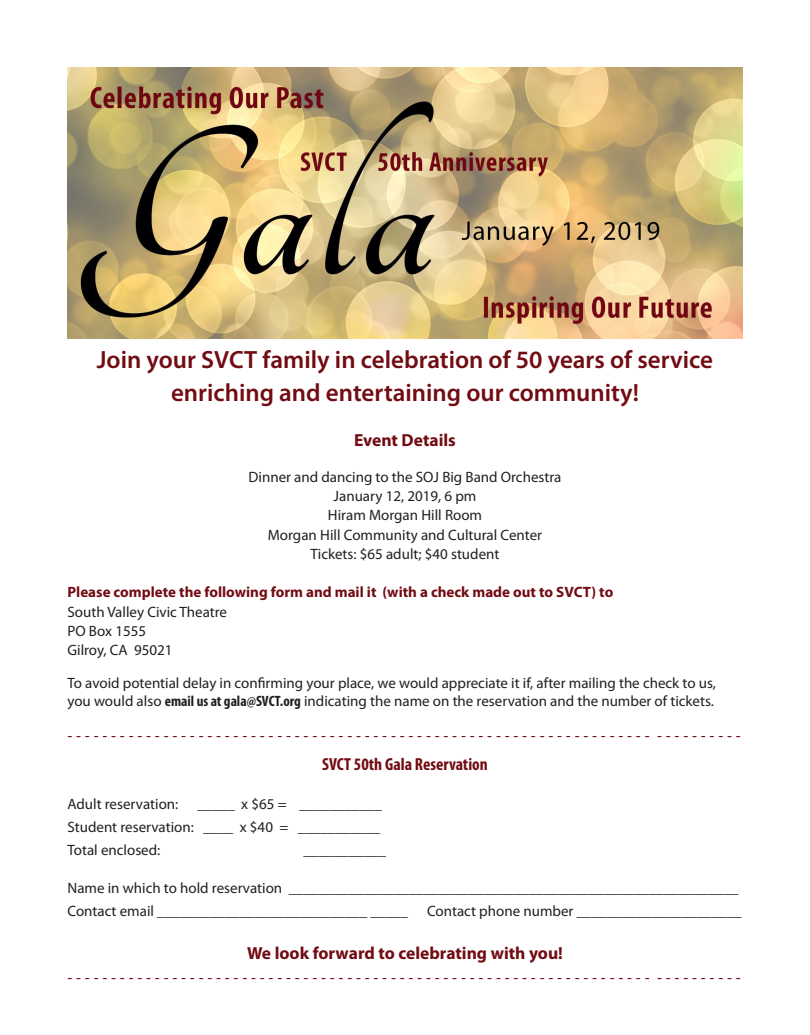
<style>
.page{position:relative;width:810px;height:1035px;background:#fff}
.page>*{position:absolute;margin:0;border:0;box-sizing:border-box;transform-origin:0 0}
.t1{font:600 25px "Myriad Pro";color:#710c12}
.t2{font:700 17.5px "Myriad Pro";color:#710c12}
.t3{font:700 condensed 17.5px "Myriad Pro";color:#710c12}
.t4{font:15px/18px "Myriad Pro";color:#231f20}
.t5{font:15px "Times New Roman";color:#710c12}
.t6{font:700 15px "Myriad Pro";color:#710c12}
.s1{font-weight:700;font-stretch:condensed}
</style>
<div class="page">
<img style="left:68px;top:68px;width:674px;height:270px">
<p class="t1" style="left:97px;top:344px;width:618px">Join your SVCT family in celebration of 50 years of service</p>
<p class="t1" style="left:171px;top:376px;width:469px">enriching and entertaining our community!</p>
<p class="t2" style="left:354px;top:429px;width:103px">Event Details</p>
<p class="t4" style="left:249px;top:468px;width:314px">Dinner and dancing to the SOJ Big Band Orchestra</p>
<p class="t4" style="left:334px;top:487px;width:144px">January 12, 2019, 6 pm</p>
<p class="t4" style="left:328px;top:506px;width:156px">Hiram Morgan Hill Room</p>
<p class="t4" style="left:268px;top:525px;width:276px">Morgan Hill Community and Cultural Center</p>
<p class="t4" style="left:311px;top:545px;width:190px">Tickets: $65 adult; $40 student</p>
<p class="t6" style="left:68px;top:583px;width:547px">Please complete the following form and mail it (with a check made out to SVCT) to</p>
<p class="t4" style="left:68px;top:602px;width:161px">South Valley Civic Theatre</p>
<p class="t4" style="left:68px;top:622px;width:80px">PO Box 1555</p>
<p class="t4" style="left:68px;top:641px;width:107px">Gilroy, CA 95021</p>
<p class="t4" style="left:68px;top:673px;width:650px">To avoid potential delay in confirming your place, we would appreciate it if, after mailing the check to us, you would also <span class="s1">email us at gala@SVCT.org</span> indicating the name on the reservation and the number of tickets.</p>
<p class="t5" style="left:68px;top:724px;width:675px">- - - - - - - - - - - - - - - - - - - - - - - - - - - - - - - - - - - - - - - - - - - - - - - - - - - - - - - - - - - - - - - - - - - - - - - - - - - - -</p>
<p class="t3" style="left:322px;top:753px;width:167px">SVCT 50th Gala Reservation</p>
<p class="t4" style="left:68px;top:794px;width:112px">Adult reservation:</p>
<p class="t4" style="left:197px;top:794px;width:186px">_____ x $65 = ___________</p>
<p class="t4" style="left:68px;top:817px;width:314px">Student reservation: ____ x $40 = ___________</p>
<p class="t4" style="left:68px;top:840px;width:94px">Total enclosed:</p>
<p class="t4" style="left:303px;top:840px;width:84px">___________</p>
<p class="t4" style="left:68px;top:879px;width:673px">Name in which to hold reservation ____________________________________________________________</p>
<p class="t4" style="left:68px;top:902px;width:342px">Contact email ____________________________ _____</p>
<p class="t4" style="left:427px;top:902px;width:316px">Contact phone number ______________________</p>
<p class="t2" style="left:247px;top:942px;width:317px">We look forward to celebrating with you!</p>
<p class="t5" style="left:68px;top:966px;width:675px">- - - - - - - - - - - - - - - - - - - - - - - - - - - - - - - - - - - - - - - - - - - - - - - - - - - - - - - - - - - - - - - - - - - - - - - - - - - - -</p>
</div>
